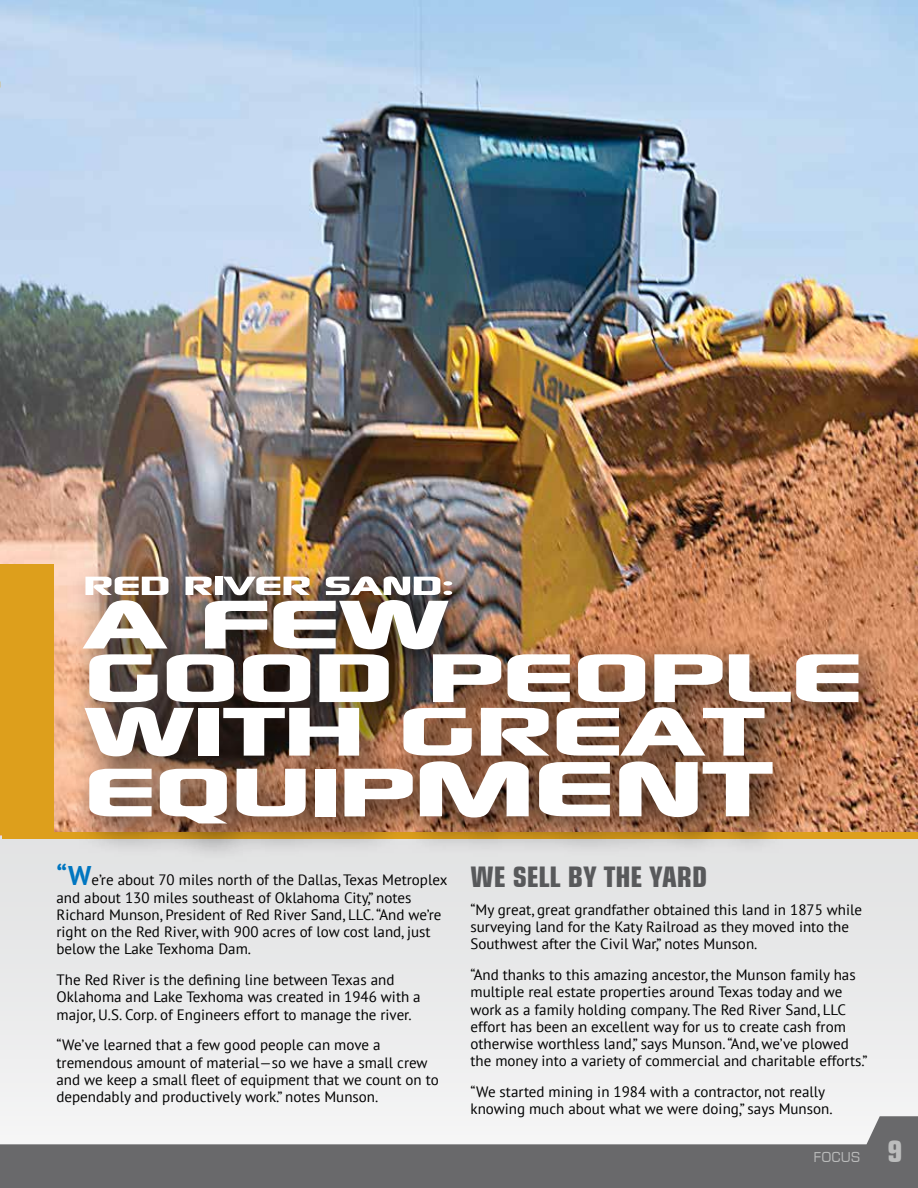
<style>
.page{position:relative;width:918px;height:1188px;background:#e9eaea}
.page>*{position:absolute;margin:0;border:0;box-sizing:border-box;transform-origin:0 0}
.t1{font:132.6px "Xscale";letter-spacing:-.025em;color:#fff}
.t2{font:51px "Xscale";letter-spacing:-.025em;color:#fff}
.t3{font:700 condensed 30px "Square 721 BT";color:#bcbdbd}
.t4{font:700 condensed 28.5px "Square 721 BT";color:#58595b}
.t5{font:15px/17.2px "PT Sans";color:#000}
.t6{font:13.5px "Square 721 BT";color:#bcbdbd}
.s1{font-size:150.6px}
.s2{font-weight:700;font-size:27px;color:#0076c0}
</style>
<div class="page">
<img style="left:1px;top:0;width:917px;height:832px">
<img style="left:0;top:0;width:1px;height:621px">
<div style="left:2px;top:832px;width:916px;height:7px;background:#dd9f1c"></div>
<div style="left:0;top:565px;width:54px;height:270px;background:#dd9f1c"></div>
<div style="left:67px;top:557px;width:832px;height:306px;background:#000;opacity:.75"></div>
<svg style="left:0;top:1116px;width:918px;height:72px;fill:#69696b"></svg>
<h2 class="t2" style="left:83px;top:554px;width:373px">RED RIVER SAND:</h2>
<h1 class="t1" style="left:83px;top:542px;width:369px">A FEW</h1>
<h1 class="t1" style="left:83px;top:595px;width:782px">GOOD PEOPLE</h1>
<h1 class="t1" style="left:83px;top:649px;width:684px">WITH GREAT</h1>
<h1 class="t1" style="left:83px;top:710px;width:693px">EQUIP<span class="s1">MENT</span></h1>
<p class="t5" style="left:57px;top:871px;width:392px"><span class="s2">“W</span>e’re about 70 miles north of the Dallas, Texas Metroplex and about 130 miles southeast of Oklahoma City,” notes Richard Munson, President of Red River Sand, LLC. “And we’re right on the Red River, with 900 acres of low cost land, just below the Lake Texhoma Dam.</p>
<p class="t5" style="left:57px;top:971px;width:366px">The Red River is the defining line between Texas and<br>Oklahoma and Lake Texhoma was created in 1946 with a major, U.S. Corp. of Engineers effort to manage the river.</p>
<p class="t5" style="left:57px;top:1036px;width:384px">“We’ve learned that a few good people can move a tremendous amount of material—so we have a small crew and we keep a small fleet of equipment that we count on to dependably and productively work.” notes Munson.</p>
<h3 class="t4" style="left:471px;top:859px;width:238px">WE SELL BY THE YARD</h3>
<p class="t5" style="left:471px;top:901px;width:393px">“My great, great grandfather obtained this land in 1875 while surveying land for the Katy Railroad as they moved into the<br>Southwest after the Civil War,” notes Munson.</p>
<p class="t5" style="left:471px;top:966px;width:399px">“And thanks to this amazing ancestor, the Munson family has multiple real estate properties around Texas today and we work as a family holding company. The Red River Sand, LLC effort has been an excellent way for us to create cash from otherwise worthless land,” says Munson. “And, we’ve plowed the money into a variety of commercial and charitable efforts.”</p>
<p class="t5" style="left:471px;top:1083px;width:364px">“We started mining in 1984 with a contractor, not really knowing much about what we were doing,” says Munson.</p>
<p class="t6" style="left:814px;top:1149px;width:49px">FOCUS</p>
<h3 class="t3" style="left:888px;top:1133px;width:16px">9</h3>
</div>
